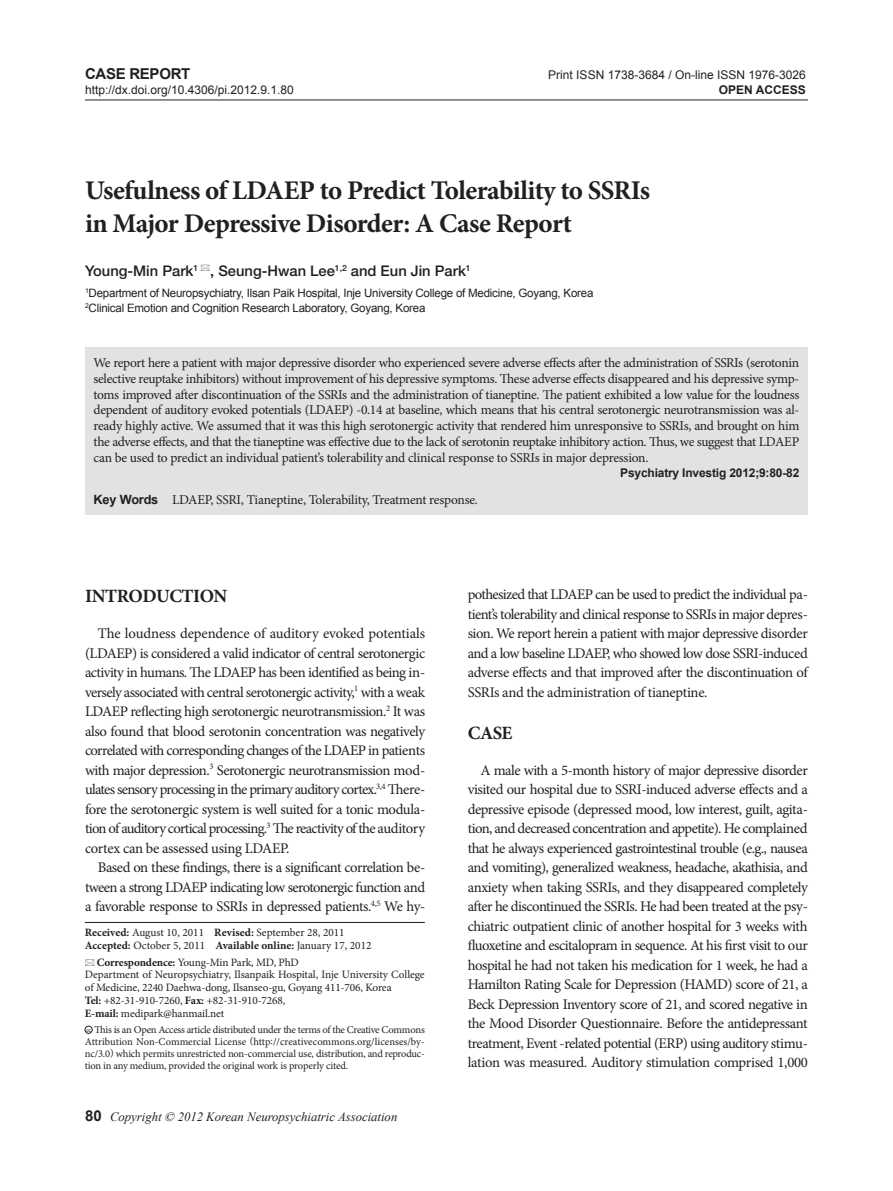
<style>
.page{position:relative;width:893px;height:1191px;background:#fff}
.page>*{position:absolute;margin:0;border:0;box-sizing:border-box;transform-origin:0 0}
.논문제목{font:700 27px "Minion Pro";letter-spacing:-.02em;color:#231f20}
.큰제목{font:700 18.75px "Minion Pro";letter-spacing:-.025em;color:#231f20}
.t1{font:700 15px "Arial";letter-spacing:-.02em;color:#231f20}
.본문{font:14.7px/19.5px "Minion Pro";letter-spacing:-.025em;color:#231f20;text-align:justify}
.이름{font:500 14.7px "Helvetica Neue LT Std";color:#231f20}
.초록{font:13.5px/15.8px "Minion Pro";letter-spacing:-.015em;color:#231f20;text-align:justify}
.t2{font:italic 12.75px "Times New Roman";color:#231f20}
.t3{font:12px "Arial";color:#231f20}
.초록-2{font:700 12px "Arial";letter-spacing:-.015em;color:#231f20}
.소속{font:11.55px "Arial";letter-spacing:-.02em;color:#231f20}
.교신저자{font:11.25px/12.8px "Minion Pro";letter-spacing:-.01em;color:#231f20}
.날짜{font:11.25px "Minion Pro";color:#231f20}
.날짜-2{font:10.5px/12px "Minion Pro";letter-spacing:-.015em;color:#231f20;text-align:justify}
.t4{font:6.6px "Minion Pro";color:#231f20}
.s1{font-family:"Arial";font-weight:700;font-size:12.75px}
.s2{font-family:"Arial";font-weight:700;font-size:12.75px;color:#e1e2e4}
.s3{font-weight:700}
.s4{font-family:"Arial";font-weight:700;font-style:normal;font-size:15px}
</style>
<div class="page">
<hr style="left:85px;top:100px;width:723px;height:1px;background:#231f20">
<div style="left:85px;top:347px;width:723px;height:167px;background:#e1e2e4"></div>
<hr style="left:85px;top:922px;width:340px;height:1px;background:#231f20">
<div style="left:85px;top:1026px;width:7px;height:7px;border:1px solid #231f20;border-radius:50%"></div>
<p class="t1" style="left:85px;top:64px;width:107px">CASE REPORT</p>
<p class="t3" style="left:548px;top:67px;width:259px">Print ISSN 1738-3684 / On-line ISSN 1976-3026</p>
<p class="t3" style="left:85px;top:82px;width:210px">http://dx.doi.org/10.4306/pi.2012.9.1.80</p>
<p class="초록-2" style="left:719px;top:82px;width:88px">OPEN ACCESS</p>
<p class="논문제목" style="left:85px;top:171px;width:567px">Usefulness of LDAEP to Predict Tolerability to SSRIs</p>
<p class="논문제목" style="left:85px;top:204px;width:488px">in Major Depressive Disorder: A Case Report</p>
<p class="이름" style="left:85px;top:262px;width:387px">Young-Min Park<sup>1</sup> , Seung-Hwan Lee<sup>1,2</sup> and Eun Jin Park<sup>1</sup></p>
<p class="소속" style="left:85px;top:286px;width:510px"><sup>1</sup>Department of Neuropsychiatry, Ilsan Paik Hospital, Inje University College of Medicine, Goyang, Korea</p>
<p class="소속" style="left:85px;top:300px;width:342px"><sup>2</sup>Clinical Emotion and Cognition Research Laboratory, Goyang, Korea</p>
<p class="초록" style="left:94px;top:355px;width:707px">We report here a patient with major depressive disorder who experienced severe adverse effects after the administration of SSRIs (serotonin selective reuptake inhibitors) without improvement of his depressive symptoms. These adverse effects disappeared and his depressive symp&shy;toms improved after discontinuation of the SSRIs and the administration of tianeptine. The patient exhibited a low value for the loudness dependent of auditory evoked potentials (LDAEP) -0.14 at baseline, which means that his central serotonergic neurotransmission was al&shy;ready highly active. We assumed that it was this high serotonergic activity that rendered him unresponsive to SSRIs, and brought on him the adverse effects, and that the tianeptine was effective due to the lack of serotonin reuptake inhibitory action. Thus, we suggest that LDAEP can be used to predict an individual patient’s tolerability and clinical response to SSRIs in major depression.</p>
<p class="초록-2" style="left:620px;top:465px;width:181px">Psychiatry Investig 2012;9:80-82</p>
<p class="초록" style="left:94px;top:491px;width:386px"><span class="s1">Key Words</span><span class="s2">aa</span>LDAEP, SSRI, Tianeptine, Tolerability, Treatment response.</p>
<p class="큰제목" style="left:85px;top:583px;width:144px">INTRODUCTION</p>
<p class="본문" style="left:85px;top:623px;width:342px;text-indent:13px">The loudness dependence of auditory evoked potentials (LDAEP) is considered a valid indicator of central serotonergic activity in humans. The LDAEP has been identified as being in&shy;versely associated with central serotonergic activity,<sup>1</sup> with a weak LDAEP reflecting high serotonergic neurotransmission.<sup>2</sup> It was also found that blood serotonin concentration was negatively correlated with corresponding changes of the LDAEP in patients with major depression.<sup>3</sup> Serotonergic neurotransmission mod&shy;ulates sensory processing in the primary auditory cortex.<sup>3,4</sup> There&shy;fore the serotonergic system is well suited for a tonic modula&shy;tion of auditory cortical processing.<sup>3</sup> The reactivity of the auditory cortex can be assessed using LDAEP.</p>
<p class="본문" style="left:85px;top:857px;width:342px;text-indent:13px">Based on these findings, there is a significant correlation be&shy;tween a strong LDAEP indicating low serotonergic function and a favorable response to SSRIs in depressed patients.<sup>4,5</sup> We hy-</p>
<p class="날짜" style="left:85px;top:924px;width:261px"><span class="s3">Received:</span> August 10, 2011 <span class="s3">Revised:</span> September 28, 2011</p>
<p class="날짜" style="left:85px;top:937px;width:288px"><span class="s3">Accepted:</span> October 5, 2011 <span class="s3">Available online:</span> January 17, 2012</p>
<p class="교신저자" style="left:97px;top:955px;width:204px"><span class="s3">Correspondence:</span> Young-Min Park, MD, PhD</p>
<p class="교신저자" style="left:85px;top:968px;width:341px">Department of Neuropsychiatry, Ilsanpaik Hospital, Inje University College of Medicine, 2240 Daehwa-dong, Ilsanseo-gu, Goyang 411-706, Korea</p>
<p class="교신저자" style="left:85px;top:994px;width:202px"><span class="s3">Tel:</span> +82-31-910-7260, <span class="s3">Fax:</span> +82-31-910-7268,</p>
<p class="교신저자" style="left:85px;top:1006px;width:141px"><span class="s3">E-mail:</span> medipark@hanmail.net</p>
<p class="t4" style="left:86px;top:1025px;width:7px">cc</p>
<p class="날짜-2" style="left:85px;top:1023px;width:341px;text-indent:10px">This is an Open Access article distributed under the terms of the Creative Commons Attribution Non-Commercial License (http://creativecommons.org/licenses/by&shy;nc/3.0) which permits unrestricted non-commercial use, distribution, and reproduc&shy;tion in any medium, provided the original work is properly cited.</p>
<p class="t2" style="left:85px;top:1107px;width:314px"><span class="s4">80</span> Copyright © 2012 Korean Neuropsychiatric Association</p>
<p class="본문" style="left:468px;top:584px;width:342px">pothesized that LDAEP can be used to predict the individual pa&shy;tient’s tolerability and clinical response to SSRIs in major depres&shy;sion. We report herein a patient with major depressive disorder and a low baseline LDAEP, who showed low dose SSRI-induced adverse effects and that improved after the discontinuation of SSRIs and the administration of tianeptine.</p>
<p class="큰제목" style="left:468px;top:719px;width:46px">CASE</p>
<p class="본문" style="left:468px;top:760px;width:342px;text-indent:13px">A male with a 5-month history of major depressive disorder visited our hospital due to SSRI-induced adverse effects and a depressive episode (depressed mood, low interest, guilt, agita&shy;tion, and decreased concentration and appetite). He complained that he always experienced gastrointestinal trouble (e.g., nausea and vomiting), generalized weakness, headache, akathisia, and anxiety when taking SSRIs, and they disappeared completely after he discontinued the SSRIs. He had been treated at the psy&shy;chiatric outpatient clinic of another hospital for 3 weeks with fluoxetine and escitalopram in sequence. At his first visit to our hospital he had not taken his medication for 1 week, he had a Hamilton Rating Scale for Depression (HAMD) score of 21, a Beck Depression Inventory score of 21, and scored negative in the Mood Disorder Questionnaire. Before the antidepressant treatment, Event -related potential (ERP) using auditory stimu&shy;lation was measured. Auditory stimulation comprised 1,000</p>
</div>
